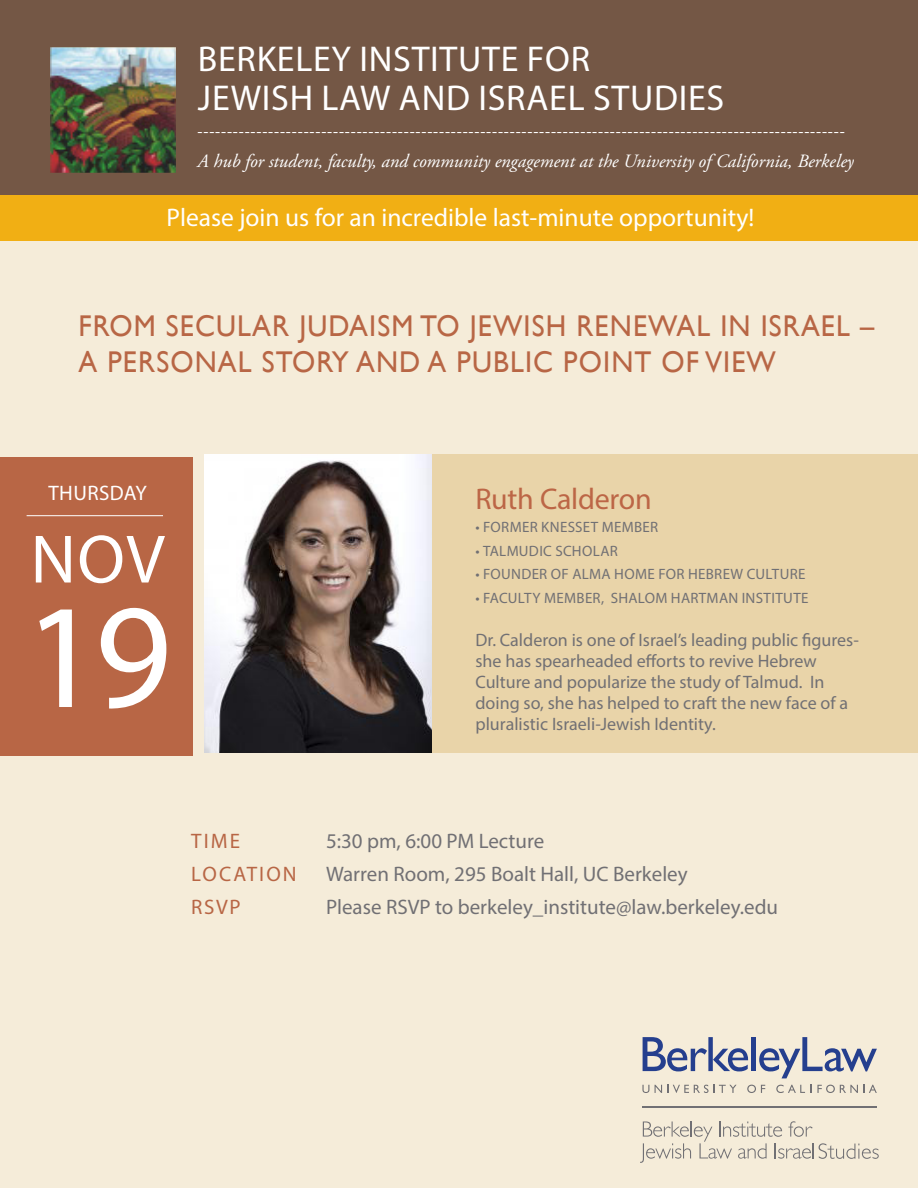
<style>
.page{position:relative;width:918px;height:1188px;background:#fff}
.page>*{position:absolute;margin:0;border:0;box-sizing:border-box;transform-origin:0 0}
.t1{font:150px "Myriad Pro";color:#fff}
.t2{font:69px "Myriad Pro";color:#fff}
.t3{font:36px "Myriad Pro";letter-spacing:.02em;color:#fff}
.t4{font:30px "Gill Sans";letter-spacing:.04em;color:#b86645;scale:.94 1}
.t5{font:30px "Myriad Pro";letter-spacing:-.01em;color:#bc6646}
.t6{font:25.5px "Myriad Pro";color:#fff}
.t7{font:21px "Myriad Pro";color:#717074}
.t8{font:21px "Myriad Pro";letter-spacing:.1em;color:#b86645}
.t9{font:21px "Myriad Pro";letter-spacing:.02em;color:#fff}
.t10{font:italic 18.75px "Adobe Garamond Pro";color:#fff}
.t11{font:18px/21px "Myriad Pro";color:#717074}
.t12{font:16.5px "Myriad Pro";color:#fff}
.t13{font:15px "Myriad Pro";letter-spacing:.02em;color:#717074}
</style>
<div class="page">
<div style="left:0;top:192px;width:918px;height:996px;background:#f5ecd9"></div>
<hr style="left:643px;top:1107px;width:234px;height:1px;background:#717074">
<svg style="left:643px;top:1037px;width:105px;height:34px"></svg>
<div style="left:751px;top:1037px;width:5px;height:34px;background:#253f8e"></div>
<svg style="left:759px;top:1037px;width:118px;height:41px"></svg>
<svg style="left:642px;top:1085px;width:7px;height:8px"></svg>
<svg style="left:655px;top:1085px;width:82px;height:8px"></svg>
<svg style="left:747px;top:1085px;width:18px;height:8px"></svg>
<svg style="left:776px;top:1085px;width:35px;height:8px"></svg>
<svg style="left:817px;top:1085px;width:60px;height:8px"></svg>
<svg style="left:640px;top:1121px;width:239px;height:42px"></svg>
<div style="left:208px;top:454px;width:710px;height:299px;background:#e9d4a9"></div>
<img style="left:205px;top:454px;width:226px;height:299px">
<div style="left:0;top:457px;width:192px;height:299px;background:#b86645"></div>
<hr style="left:27px;top:515px;width:136px;height:1px;background:#fff">
<div style="left:0;top:0;width:918px;height:195px;background:#745745"></div>
<img style="left:50px;top:47px;width:126px;height:126px">
<div style="left:0;top:195px;width:918px;height:46px;background:#f1af14"></div>
<p class="t3" style="left:198px;top:37px;width:394px">BERKELEY INSTITUTE FOR</p>
<p class="t3" style="left:198px;top:76px;width:528px">JEWISH LAW AND ISRAEL STUDIES</p>
<p class="t12" style="left:198px;top:122px;width:649px">--------------------------------------------------------------------------------------------------------------</p>
<p class="t10" style="left:198px;top:150px;width:658px">A hub for student, faculty, and community engagement at the University of California, Berkeley</p>
<p class="t6" style="left:167px;top:202px;width:589px">Please join us for an incredible last-minute opportunity!</p>
<p class="t4" style="left:79px;top:308px;width:848px">FROM SECULAR JUDAISM TO JEWISH RENEWAL IN ISRAEL –</p>
<p class="t4" style="left:79px;top:344px;width:743px">A PERSONAL STORY AND A PUBLIC POINT OF VIEW</p>
<p class="t9" style="left:48px;top:480px;width:100px">THURSDAY</p>
<p class="t2" style="left:31px;top:517px;width:136px">NOV</p>
<p class="t1" style="left:24px;top:564px;width:149px">19</p>
<p class="t5" style="left:476px;top:480px;width:178px">Ruth Calderon</p>
<p class="t13" style="left:476px;top:518px;width:184px">• FORMER KNESSET MEMBER</p>
<p class="t13" style="left:476px;top:541px;width:144px">• TALMUDIC SCHOLAR</p>
<p class="t13" style="left:476px;top:565px;width:332px">• FOUNDER OF ALMA HOME FOR HEBREW CULTURE</p>
<p class="t13" style="left:476px;top:589px;width:335px">• FACULTY MEMBER, SHALOM HARTMAN INSTITUTE</p>
<p class="t11" style="left:476px;top:629px;width:385px">Dr. Calderon is one of Israel’s leading public figures&shy;she has spearheaded efforts to revive Hebrew Culture and popularize the study of Talmud. In doing so, she has helped to craft the new face of a pluralistic Israeli-Jewish Identity.</p>
<p class="t8" style="left:191px;top:828px;width:50px">TIME</p>
<p class="t7" style="left:326px;top:828px;width:220px">5:30 pm, 6:00 PM Lecture</p>
<p class="t8" style="left:191px;top:861px;width:107px">LOCATION</p>
<p class="t7" style="left:326px;top:861px;width:363px">Warren Room, 295 Boalt Hall, UC Berkeley</p>
<p class="t8" style="left:191px;top:894px;width:51px">RSVP</p>
<p class="t7" style="left:326px;top:894px;width:454px">Please RSVP to berkeley_institute@law.berkeley.edu</p>
</div>
